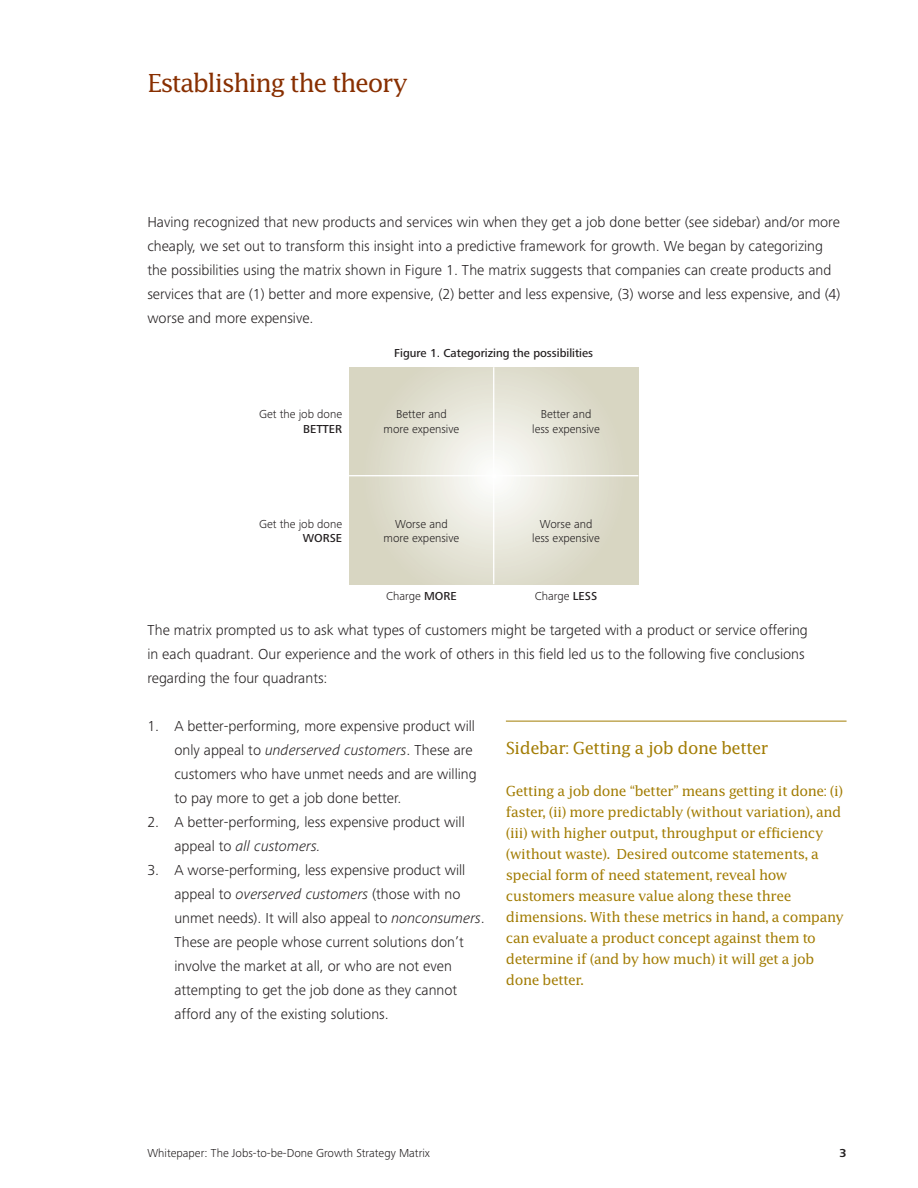
<style>
.page{position:relative;width:918px;height:1188px;background:#fff}
.page>*{position:absolute;margin:0;border:0;box-sizing:border-box;transform-origin:0 0}
.Headings{font:27px "Lucida TOT Rom";letter-spacing:-.05em;color:#882f01}
.Takeaways{font:18px "Lucida TOT Rom";letter-spacing:-.025em;color:#a27c03}
.t1{font:300 15px/24px "Frutiger Next Pro";color:#231f20}
.Takeaways_without_li{font:15px/21px "Lucida TOT Rom";letter-spacing:-.025em;color:#a27c03}
.Foot_note{font:300 12px "Frutiger Next Pro";color:#231f20}
.Foot_note-2{font:500 12px "Frutiger Next Pro";color:#231f20}
.t2{font:700 12px "Frutiger Next Pro";color:#231f20}
.s1{font-weight:500}
.s2{font-style:italic}
</style>
<div class="page">
<hr style="left:506px;top:721px;width:341px;height:1px;background:#a27c03">
<svg style="left:349px;top:367px;width:289px;height:217px;background:#e2e0d2"></svg>
<hr style="left:349px;top:475px;width:289px;height:1px;background:#fff">
<hr style="left:493px;top:367px;width:1px;height:217px;background:#fff">
<p class="Headings" style="left:147px;top:68px;width:262px">Establishing the theory</p>
<p class="t1" style="left:147px;top:210px;width:695px">Having recognized that new products and services win when they get a job done better (see sidebar) and/or more cheaply, we set out to transform this insight into a predictive framework for growth. We began by categorizing the possibilities using the matrix shown in Figure 1. The matrix suggests that companies can create products and services that are (1) better and more expensive, (2) better and less expensive, (3) worse and less expensive, and (4) worse and more expensive.</p>
<p class="Foot_note" style="left:259px;top:407px;width:85px">Get the job done</p>
<p class="Foot_note-2" style="left:303px;top:422px;width:40px">BETTER</p>
<p class="Foot_note" style="left:259px;top:517px;width:85px">Get the job done</p>
<p class="Foot_note-2" style="left:303px;top:531px;width:41px">WORSE</p>
<p class="Foot_note-2" style="left:394px;top:346px;width:200px">Figure 1. Categorizing the possibilities</p>
<p class="Foot_note" style="left:396px;top:407px;width:52px">Better and</p>
<p class="Foot_note" style="left:384px;top:422px;width:77px">more expensive</p>
<p class="Foot_note" style="left:541px;top:407px;width:52px">Better and</p>
<p class="Foot_note" style="left:532px;top:422px;width:69px">less expensive</p>
<p class="Foot_note" style="left:395px;top:517px;width:54px">Worse and</p>
<p class="Foot_note" style="left:384px;top:531px;width:77px">more expensive</p>
<p class="Foot_note" style="left:540px;top:517px;width:54px">Worse and</p>
<p class="Foot_note" style="left:532px;top:531px;width:69px">less expensive</p>
<p class="Foot_note" style="left:386px;top:589px;width:72px">Charge <span class="s1">MORE</span></p>
<p class="Foot_note" style="left:535px;top:589px;width:64px">Charge <span class="s1">LESS</span></p>
<p class="t1" style="left:147px;top:618px;width:662px">The matrix prompted us to ask what types of customers might be targeted with a product or service offering in each quadrant. Our experience and the work of others in this field led us to the following five conclusions regarding the four quadrants:</p>
<p class="t1" style="left:174px;top:714px;width:304px;text-indent:-27px">1. A better-performing, more expensive product will only appeal to <span class="s2">underserved customers</span>. These are customers who have unmet needs and are willing to pay more to get a job done better.</p>
<p class="t1" style="left:174px;top:810px;width:292px;text-indent:-27px">2. A better-performing, less expensive product will appeal to <span class="s2">all customers.</span></p>
<p class="t1" style="left:174px;top:858px;width:312px;text-indent:-27px">3. A worse-performing, less expensive product will appeal to <span class="s2">overserved customers</span> (those with no unmet needs). It will also appeal to <span class="s2">nonconsumers</span>.<br>These are people whose current solutions don’t involve the market at all, or who are not even attempting to get the job done as they cannot afford any of the existing solutions.</p>
<p class="Takeaways" style="left:506px;top:738px;width:264px">Sidebar: Getting a job done better</p>
<p class="Takeaways_without_li" style="left:506px;top:781px;width:340px">Getting a job done “better” means getting it done: (i) faster, (ii) more predictably (without variation), and (iii) with higher output, throughput or efficiency (without waste). Desired outcome statements, a special form of need statement, reveal how customers measure value along these three dimensions. With these metrics in hand, a company can evaluate a product concept against them to determine if (and by how much) it will get a job done better.</p>
<p class="Foot_note" style="left:147px;top:1146px;width:284px">Whitepaper: The Jobs-to-be-Done Growth Strategy Matrix</p>
<p class="t2" style="left:839px;top:1146px;width:9px">3</p>
</div>
